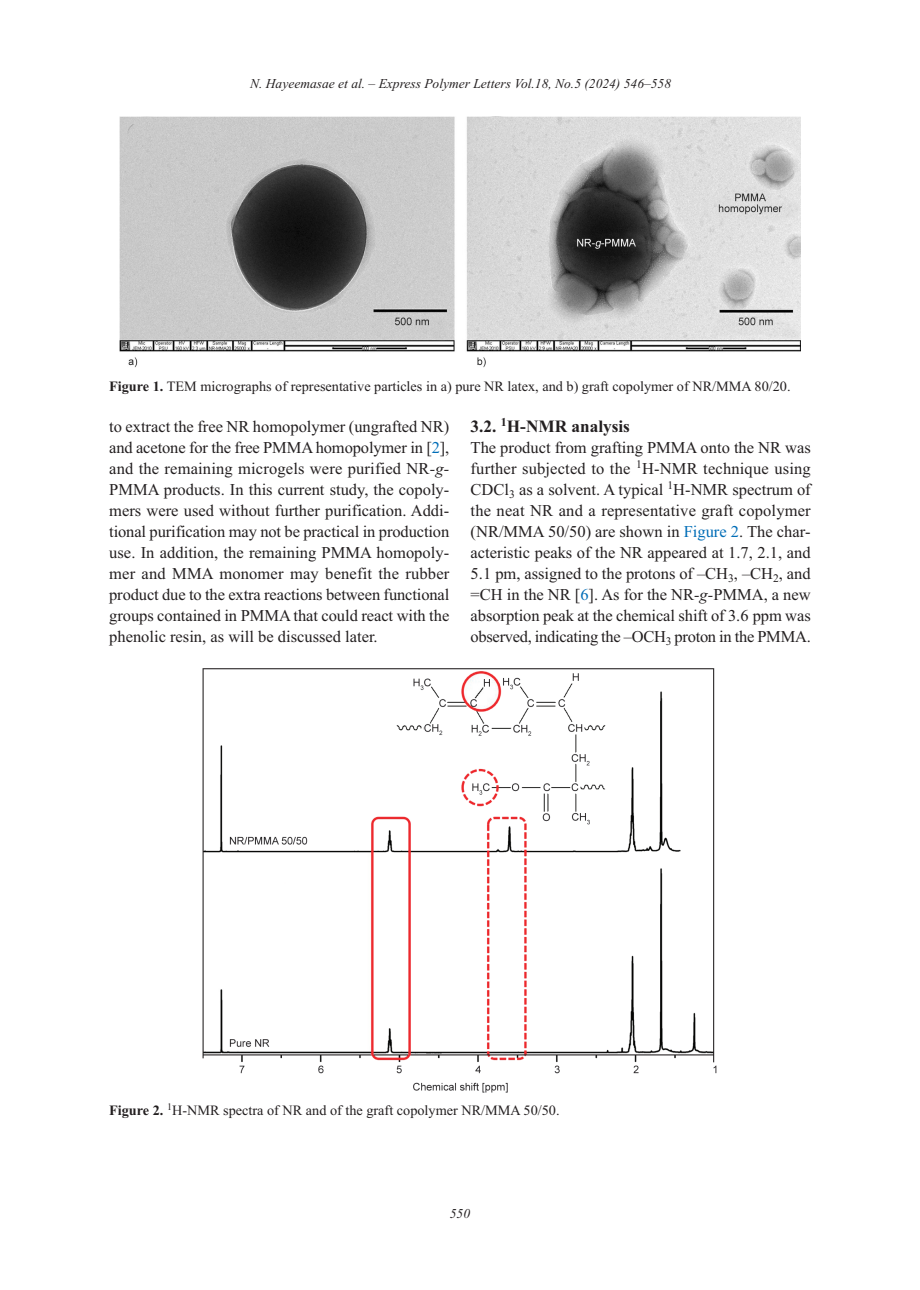
<style>
.page{position:relative;width:920px;height:1290px;background:#fff}
.page>*{position:absolute;margin:0;border:0;box-sizing:border-box;transform-origin:0 0}
.t1{font:700 17.25px "Times New Roman";color:#231f20}
.t2{font:16.5px/21px "Times New Roman";letter-spacing:-.005em;color:#231f20;text-align:justify}
.t3{font:14.25px "Times New Roman";color:#231f20}
.t4{font:italic 13.5px "Times New Roman";color:#231f20}
.s1{font-weight:700}
.s2{color:#006db7}
.s3{font-style:italic}
</style>
<div class="page">
<img style="left:120px;top:117px;width:680px;height:251px">
<img style="left:202px;top:668px;width:515px;height:425px">
<p class="t4" style="left:250px;top:76px;width:422px">N. Hayeemasae et al. – Express Polymer Letters Vol.18, No.5 (2024) 546–558</p>
<p class="t3" style="left:109px;top:378px;width:683px"><span class="s1">Figure 1.</span> TEM micrographs of representative particles in a) pure NR latex, and b) graft copolymer of NR/MMA 80/20.</p>
<p class="t2" style="left:109px;top:416px;width:342px">to extract the free NR homopolymer (ungrafted NR) and acetone for the free PMMA homopolymer in [<span class="s2">2</span>], and the remaining microgels were purified NR<span class="s3">-g-</span>PMMA products. In this current study, the copoly&shy;mers were used without further purification. Addi&shy;tional purification may not be practical in production use. In addition, the remaining PMMA homopoly&shy;mer and MMA monomer may benefit the rubber product due to the extra reactions between functional groups contained in PMMA that could react with the phenolic resin, as will be discussed later.</p>
<p class="t1" style="left:471px;top:416px;width:161px">3.2. <sup>1</sup>H-NMR analysis</p>
<p class="t2" style="left:471px;top:437px;width:342px">The product from grafting PMMA onto the NR was further subjected to the <sup>1</sup>H-NMR technique using CDCl<sub>3</sub> as a solvent. A typical <sup>1</sup>H-NMR spectrum of the neat NR and a representative graft copolymer (NR/MMA 50/50) are shown in <span class="s2">Figure 2</span>. The char&shy;acteristic peaks of the NR appeared at 1.7, 2.1, and 5.1 pm, assigned to the protons of –CH<sub>3</sub>, –CH<sub>2</sub>, and =CH in the NR [<span class="s2">6</span>]. As for the NR<span class="s3">-g-</span>PMMA, a new absorption peak at the chemical shift of 3.6 ppm was observed, indicating the –OCH<sub>3</sub> proton in the PMMA.</p>
<p class="t3" style="left:109px;top:1102px;width:452px"><span class="s1">Figure 2.</span> <sup>1</sup>H-NMR spectra of NR and of the graft copolymer NR/MMA 50/50.</p>
<p class="t4" style="left:450px;top:1205px;width:22px">550</p>
</div>
